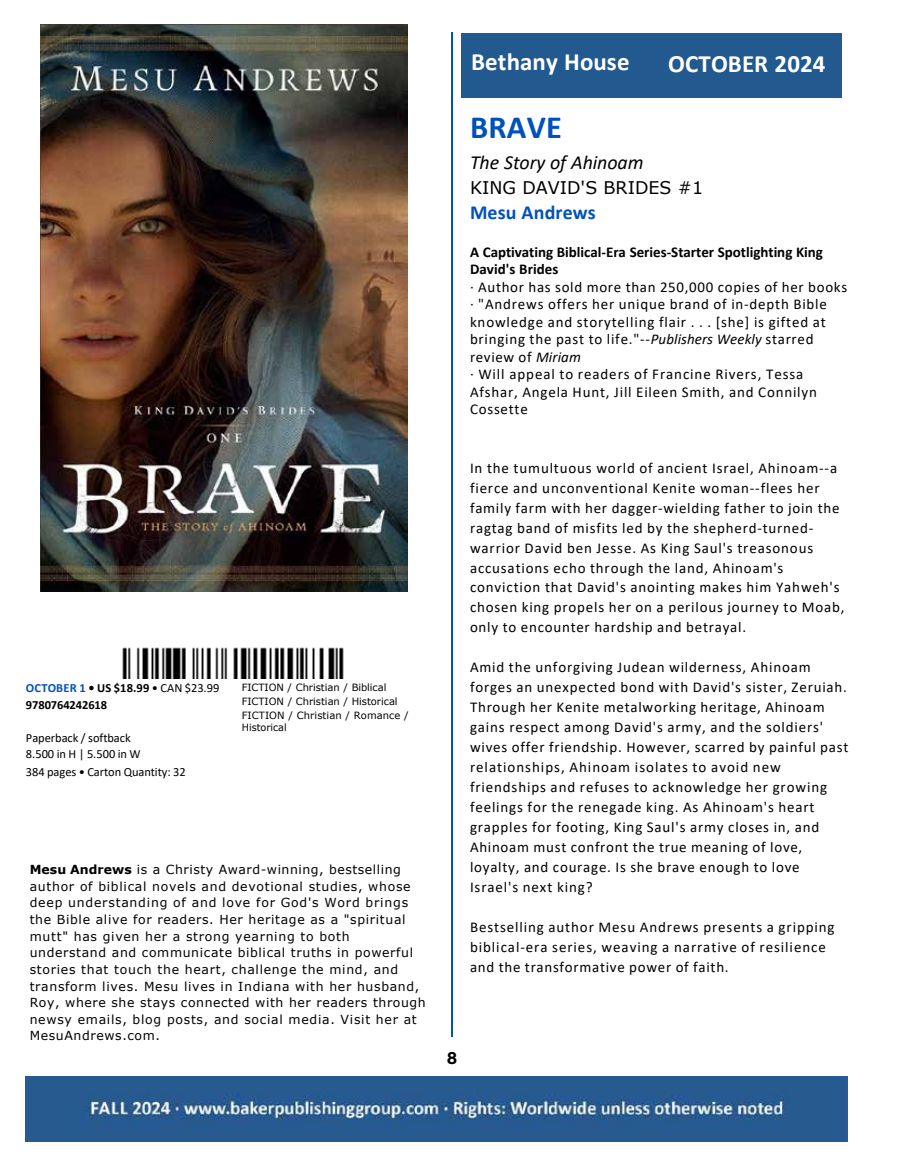
<style>
.page{position:relative;width:918px;height:1175px;background:#fff}
.page>*{position:absolute;margin:0;border:0;box-sizing:border-box;transform-origin:0 0}
.t1{font:700 32.4px "Calibri";letter-spacing:.005em;color:#0051bc}
.t2{font:700 24.9px "Calibri";letter-spacing:.005em;color:#fff}
.t3{font:italic 19.95px "Calibri";letter-spacing:-.005em;color:#000}
.t4{font:700 19.95px "Calibri";letter-spacing:.005em;color:#0051bc}
.t5{font:18px "Acumin Variable Concept";color:#000}
.t6{font:17.4px "Verdana";color:#000}
.t7{font:15px/20px "Calibri";letter-spacing:.055em;color:#000}
.t8{font:700 15px/17.4px "Calibri";color:#000}
.t9{font:12.45px/16.2px "Verdana";letter-spacing:.055em;color:#000}
.t10{font:12.45px/16.2px "Calibri";letter-spacing:-.005em;color:#000}
.t11{font:700 12.45px/16.2px "Calibri";letter-spacing:-.005em;color:#000}
.t12{font:10.05px/13.6px "Verdana";letter-spacing:-.005em;color:#000}
.s1{color:#0051bc}
.s2{font-weight:400}
.s3{font-weight:700}
.s4{font-style:italic}
</style>
<div class="page">
<img style="left:41px;top:25px;width:367px;height:566px">
<img style="left:122px;top:647px;width:222px;height:31px">
<hr style="left:451px;top:32px;width:2px;height:1004px;background:#0051bc">
<div style="left:461px;top:33px;width:381px;height:64px;background:#22598f"></div>
<img style="left:26px;top:1076px;width:822px;height:65px">
<p class="t11" style="left:26px;top:680px;width:195px"><span class="s1">OCTOBER 1</span> • US $18.99 <span class="s2">• CAN $23.99<br></span>9780764242618</p>
<p class="t10" style="left:26px;top:729px;width:116px">Paperback / softback<br>8.500 in H | 5.500 in W</p>
<p class="t10" style="left:26px;top:763px;width:161px">384 pages • Carton Quantity: 32</p>
<p class="t12" style="left:242px;top:680px;width:169px">FICTION / Christian / Biblical<br>FICTION / Christian / Historical<br>FICTION / Christian / Romance /</p>
<p class="t12" style="left:242px;top:720px;width:46px">Historical</p>
<p class="t9" style="left:30px;top:861px;width:383px"><span class="s3">Mesu Andrews</span> is a Christy Award-winning, bestselling author of biblical novels and devotional studies, whose deep understanding of and love for God's Word brings</p>
<p class="t9" style="left:30px;top:911px;width:385px">the Bible alive for readers. Her heritage as a "spiritual mutt" has given her a strong yearning to both understand and communicate biblical truths in powerful</p>
<p class="t9" style="left:30px;top:961px;width:398px">stories that touch the heart, challenge the mind, and transform lives. Mesu lives in Indiana with her husband,<br>Roy, where she stays connected with her readers through</p>
<p class="t9" style="left:30px;top:1011px;width:389px">newsy emails, blog posts, and social media. Visit her at<br>MesuAndrews.com.</p>
<h2 class="t2" style="left:471px;top:44px;width:160px">Bethany House</h2>
<h2 class="t2" style="left:668px;top:46px;width:159px">OCTOBER 2024</h2>
<h1 class="t1" style="left:470px;top:105px;width:94px">BRAVE</h1>
<h3 class="t3" style="left:470px;top:149px;width:175px">The Story of Ahinoam</h3>
<p class="t6" style="left:470px;top:176px;width:235px">KING DAVID'S BRIDES #1</p>
<h3 class="t4" style="left:470px;top:199px;width:127px">Mesu Andrews</h3>
<p class="t8" style="left:470px;top:243px;width:355px">A Captivating Biblical-Era Series-Starter Spotlighting King<br>David's Brides</p>
<p class="t7" style="left:470px;top:278px;width:379px;line-height:17.4px">· Author has sold more than 250,000 copies of her books · "Andrews offers her unique brand of in-depth Bible knowledge and storytelling flair . . . [she] is gifted at bringing the past to life."--<span class="s4">Publishers Weekly</span> starred review of <span class="s4">Miriam<br></span>· Will appeal to readers of Francine Rivers, Tessa Afshar, Angela Hunt, Jill Eileen Smith, and Connilyn Cossette</p>
<p class="t7" style="left:470px;top:457px;width:376px">In the tumultuous world of ancient Israel, Ahinoam--a fierce and unconventional Kenite woman--flees her family farm with her dagger-wielding father to join the ragtag band of misfits led by the shepherd-turned&shy;warrior David ben Jesse. As King Saul's treasonous accusations echo through the land, Ahinoam's conviction that David's anointing makes him Yahweh's chosen king propels her on a perilous journey to Moab, only to encounter hardship and betrayal.</p>
<p class="t7" style="left:470px;top:657px;width:380px">Amid the unforgiving Judean wilderness, Ahinoam forges an unexpected bond with David's sister, Zeruiah.<br>Through her Kenite metalworking heritage, Ahinoam gains respect among David's army, and the soldiers' wives offer friendship. However, scarred by painful past relationships, Ahinoam isolates to avoid new friendships and refuses to acknowledge her growing feelings for the renegade king. As Ahinoam's heart grapples for footing, King Saul's army closes in, and Ahinoam must confront the true meaning of love, loyalty, and courage. Is she brave enough to love Israel's next king?</p>
<p class="t7" style="left:470px;top:916px;width:366px">Bestselling author Mesu Andrews presents a gripping biblical-era series, weaving a narrative of resilience and the transformative power of faith.</p>
<p class="t5" style="left:447px;top:1045px;width:12px">8</p>
</div>
